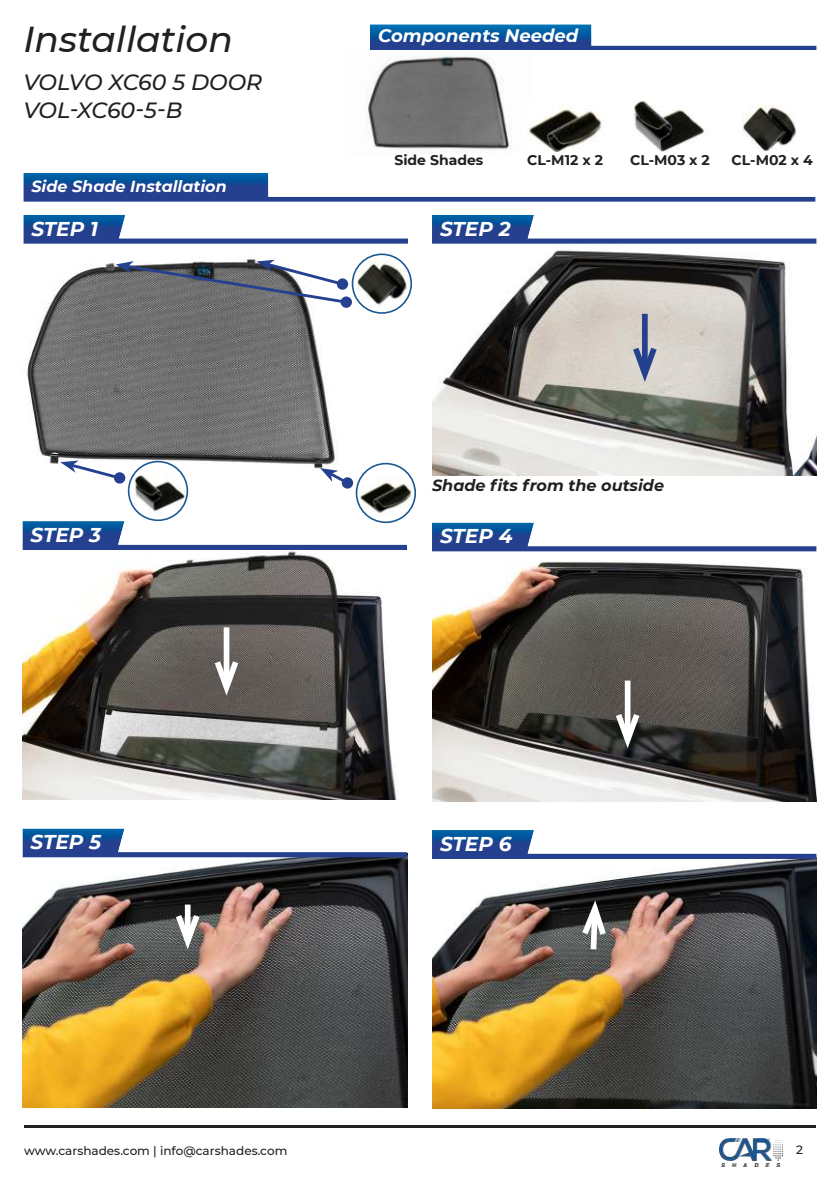
<style>
.page{position:relative;width:840px;height:1191px;background:#fff}
.page>*{position:absolute;margin:0;border:0;box-sizing:border-box;transform-origin:0 0}
.t1{font:italic 500 36px "Montserrat";color:#221f1f}
.t2{font:italic 500 22px/28px "Montserrat";letter-spacing:-.02em;color:#221f1f}
.t3{font:italic 700 20px "Montserrat";color:#fff}
.t4{font:italic 700 18px "Montserrat";color:#fff}
.t5{font:italic 700 16px "Montserrat";color:#221f1f}
.t6{font:italic 700 16px "Montserrat";color:#fff}
.t7{font:700 14px "Montserrat";color:#221f1f}
.t8{font:500 12px "Montserrat";color:#221f1f}
</style>
<div class="page">
<img style="left:366px;top:55px;width:147px;height:95px">
<img style="left:27px;top:256px;width:353px;height:224px">
<img style="left:432px;top:250px;width:384px;height:225px">
<img style="left:22px;top:551px;width:375px;height:248px">
<img style="left:22px;top:857px;width:385px;height:250px">
<img style="left:23px;top:173px;width:792px;height:29px">
<hr style="left:24px;top:1126px;width:791px;height:2px;background:#221f1f">
<img style="left:719px;top:1138px;width:63px;height:28px">
<img style="left:370px;top:24px;width:446px;height:26px">
<img style="left:432px;top:215px;width:384px;height:29px">
<img style="left:22px;top:521px;width:385px;height:29px">
<img style="left:22px;top:828px;width:385px;height:29px">
<img style="left:23px;top:215px;width:385px;height:29px">
<img style="left:432px;top:551px;width:384px;height:250px">
<img style="left:432px;top:859px;width:384px;height:249px">
<img style="left:432px;top:522px;width:384px;height:29px">
<img style="left:432px;top:830px;width:384px;height:29px">
<div style="left:223px;top:627px;width:6px;height:60px;background:#fff"></div>
<svg style="left:210px;top:655px;width:33px;height:49px"></svg>
<div style="left:624px;top:680px;width:6px;height:60px;background:#fff"></div>
<svg style="left:611px;top:707px;width:32px;height:49px"></svg>
<div style="left:185px;top:904px;width:5px;height:37px;background:#fff"></div>
<svg style="left:171px;top:908px;width:33px;height:49px"></svg>
<svg style="left:577px;top:892px;width:33px;height:63px"></svg>
<svg style="left:340px;top:296px;width:12px;height:12px"></svg>
<svg style="left:116px;top:260px;width:233px;height:45px"></svg>
<div style="left:336px;top:278px;width:12px;height:12px;background:#24408e;border-radius:50%"></div>
<img style="left:633px;top:100px;width:72px;height:52px">
<img style="left:528px;top:106px;width:75px;height:46px">
<img style="left:742px;top:105px;width:55px;height:47px">
<img style="left:352px;top:254px;width:59px;height:59px;border-radius:29px">
<div style="left:351px;top:253px;width:61px;height:61px;border:2px solid #1b5894;border-radius:50%"></div>
<div style="left:641px;top:314px;width:6px;height:60px;background:#24408e"></div>
<svg style="left:628px;top:341px;width:32px;height:49px;background:#a9adbc"></svg>
<img style="left:128px;top:461px;width:59px;height:59px;border-radius:29px">
<div style="left:128px;top:461px;width:60px;height:60px;border:2px solid #1b5894;border-radius:50%"></div>
<svg style="left:60px;top:460px;width:63px;height:21px"></svg>
<div style="left:114px;top:472px;width:11px;height:12px;background:#24408e;border-radius:50%"></div>
<svg style="left:320px;top:468px;width:31px;height:14px"></svg>
<div style="left:341px;top:477px;width:12px;height:12px;background:#24408e;border-radius:50%"></div>
<img style="left:356px;top:463px;width:59px;height:59px;border-radius:29px">
<div style="left:355px;top:463px;width:61px;height:60px;border:2px solid #1b5894;border-radius:50%"></div>
<h1 class="t1" style="left:23px;top:19px;width:211px">Installation</h1>
<h2 class="t2" style="left:23px;top:68px;width:240px">VOLVO XC60 5 DOOR<br>VOL-XC60-5-B</h2>
<h3 class="t6" style="left:31px;top:179px;width:197px">Side Shade Installation</h3>
<h3 class="t3" style="left:31px;top:220px;width:68px">STEP 1</h3>
<h3 class="t3" style="left:30px;top:526px;width:72px">STEP 3</h3>
<h3 class="t3" style="left:30px;top:833px;width:72px">STEP 5</h3>
<h3 class="t4" style="left:378px;top:28px;width:201px">Components Needed</h3>
<p class="t7" style="left:394px;top:154px;width:90px">Side Shades</p>
<p class="t7" style="left:629px;top:154px;width:81px">CL-M03 x 2</p>
<p class="t7" style="left:527px;top:154px;width:77px">CL-M12 x 2</p>
<p class="t7" style="left:731px;top:154px;width:83px">CL-M02 x 4</p>
<h3 class="t3" style="left:440px;top:220px;width:72px">STEP 2</h3>
<h3 class="t5" style="left:432px;top:473px;width:233px">Shade fits from the outside</h3>
<h3 class="t3" style="left:440px;top:528px;width:74px">STEP 4</h3>
<h3 class="t3" style="left:440px;top:835px;width:73px">STEP 6</h3>
<p class="t8" style="left:24px;top:1145px;width:265px">www.carshades.com | info@carshades.com</p>
<p class="t8" style="left:795px;top:1145px;width:8px">2</p>
</div>
